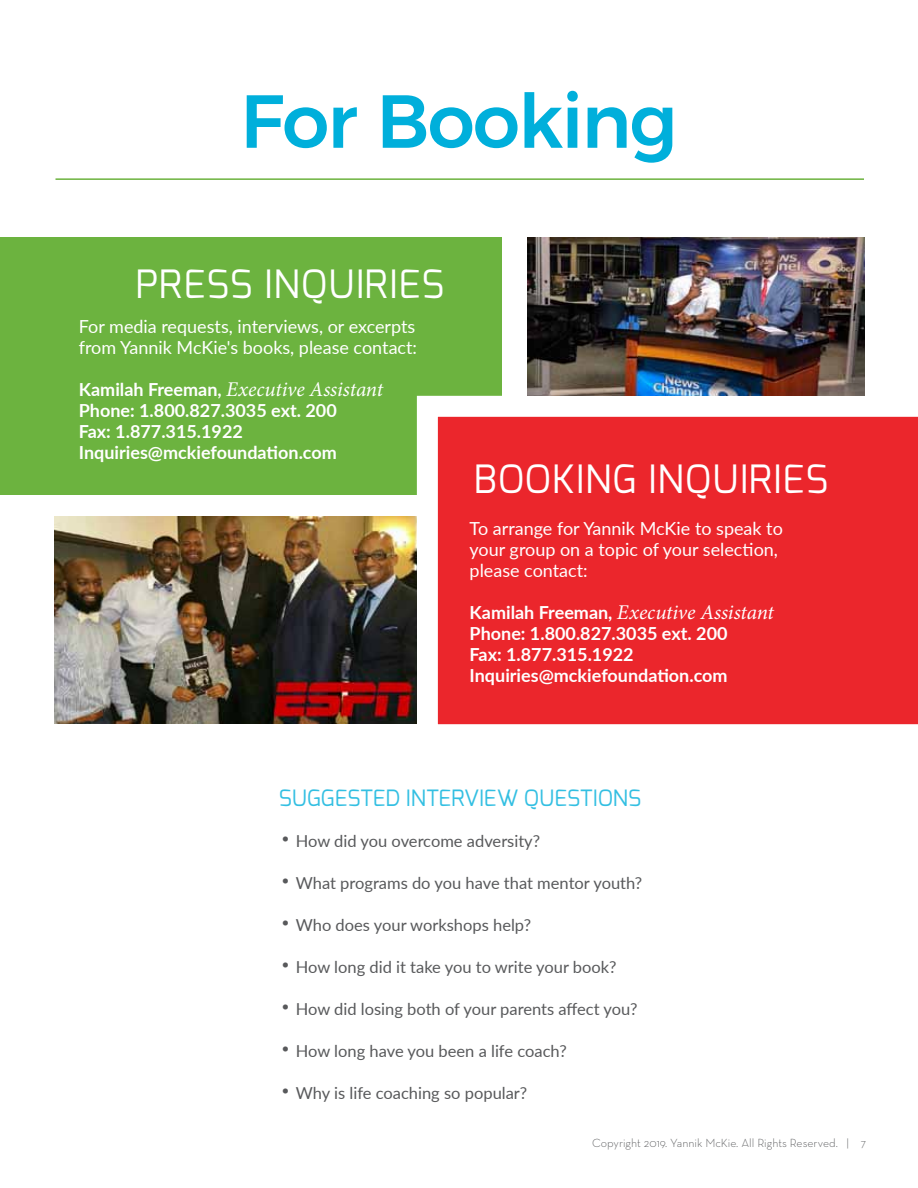
<style>
.page{position:relative;width:918px;height:1188px;background:#fff}
.page>*{position:absolute;margin:0;border:0;box-sizing:border-box;transform-origin:0 0}
.t1{font:500 75px "Montserrat";letter-spacing:-.025em;color:#00afdb}
.t2{font:39px "Exo";letter-spacing:.025em;color:#fff}
.t3{font:22.5px "Exo";color:#33bfe2}
.t4{font:italic 21px "Minion Pro";letter-spacing:-.01em;color:#fff}
.t5{font:18px/21px "Lato";color:#fff}
.t6{font:700 18px/21px "Lato";color:#fff}
.t7{font:16.5px "Lato";color:#58595b}
.t8{font:300 12px "Neutra Text";color:#58595b}
.s1{font-family:"Lato";font-weight:700;font-style:normal;font-size:18px}
.s2{font-weight:700;font-size:27px}
</style>
<div class="page">
<div style="left:0;top:238px;width:501px;height:257px;background:#6cb33f"></div>
<svg style="left:417px;top:396px;width:501px;height:329px;background:#ed3c42"></svg>
<hr style="left:56px;top:178px;width:808px;height:2px;background:#6cb33f">
<img style="left:527px;top:238px;width:338px;height:158px">
<img style="left:54px;top:516px;width:363px;height:208px">
<h1 class="t1" style="left:240px;top:61px;width:439px">For Booking</h1>
<h2 class="t2" style="left:136px;top:259px;width:310px">PRESS INQUIRIES</h2>
<p class="t5" style="left:79px;top:315px;width:340px">For media requests, interviews, or excerpts from Yannik McKie's books, please contact:</p>
<p class="t4" style="left:79px;top:375px;width:306px"><span class="s1">Kamilah Freeman,</span> Executive Assistant</p>
<p class="t6" style="left:79px;top:399px;width:260px">Phone: 1.800.827.3035 ext. 200<br>Fax: 1.877.315.1922<br>Inquiries@mckiefoundation.com</p>
<h2 class="t2" style="left:474px;top:454px;width:50px">BOOK</h2>
<h2 class="t2" style="left:576px;top:454px;width:254px">ING INQUIRIES</h2>
<p class="t5" style="left:470px;top:518px;width:315px">To arrange for Yannik McKie to speak to your group on a topic of your selection, please contact:</p>
<p class="t4" style="left:470px;top:598px;width:306px"><span class="s1">Kamilah Freeman,</span> Executive Assistant</p>
<p class="t6" style="left:470px;top:623px;width:260px">Phone: 1.800.827.3035 ext. 200<br>Fax: 1.877.315.1922<br>Inquiries@mckiefoundation.com</p>
<h3 class="t3" style="left:279px;top:784px;width:364px">SUGGESTED INTERVIEW QUESTIONS</h3>
<p class="t7" style="left:282px;top:829px;width:260px"><span class="s2">·</span> How did you overcome adversity?</p>
<p class="t7" style="left:282px;top:871px;width:362px"><span class="s2">·</span> What programs do you have that mentor youth?</p>
<p class="t7" style="left:282px;top:913px;width:251px"><span class="s2">·</span> Who does your workshops help?</p>
<p class="t7" style="left:282px;top:955px;width:336px"><span class="s2">·</span> How long did it take you to write your book?</p>
<p class="t7" style="left:282px;top:997px;width:357px"><span class="s2">·</span> How did losing both of your parents affect you?</p>
<p class="t7" style="left:282px;top:1039px;width:286px"><span class="s2">·</span> How long have you been a life coach?</p>
<p class="t7" style="left:282px;top:1081px;width:247px"><span class="s2">·</span> Why is life coaching so popular?</p>
<p class="t8" style="left:592px;top:1136px;width:276px">Copyright 2019. Yannik McKie. All Rights Reserved. | 7</p>
</div>
